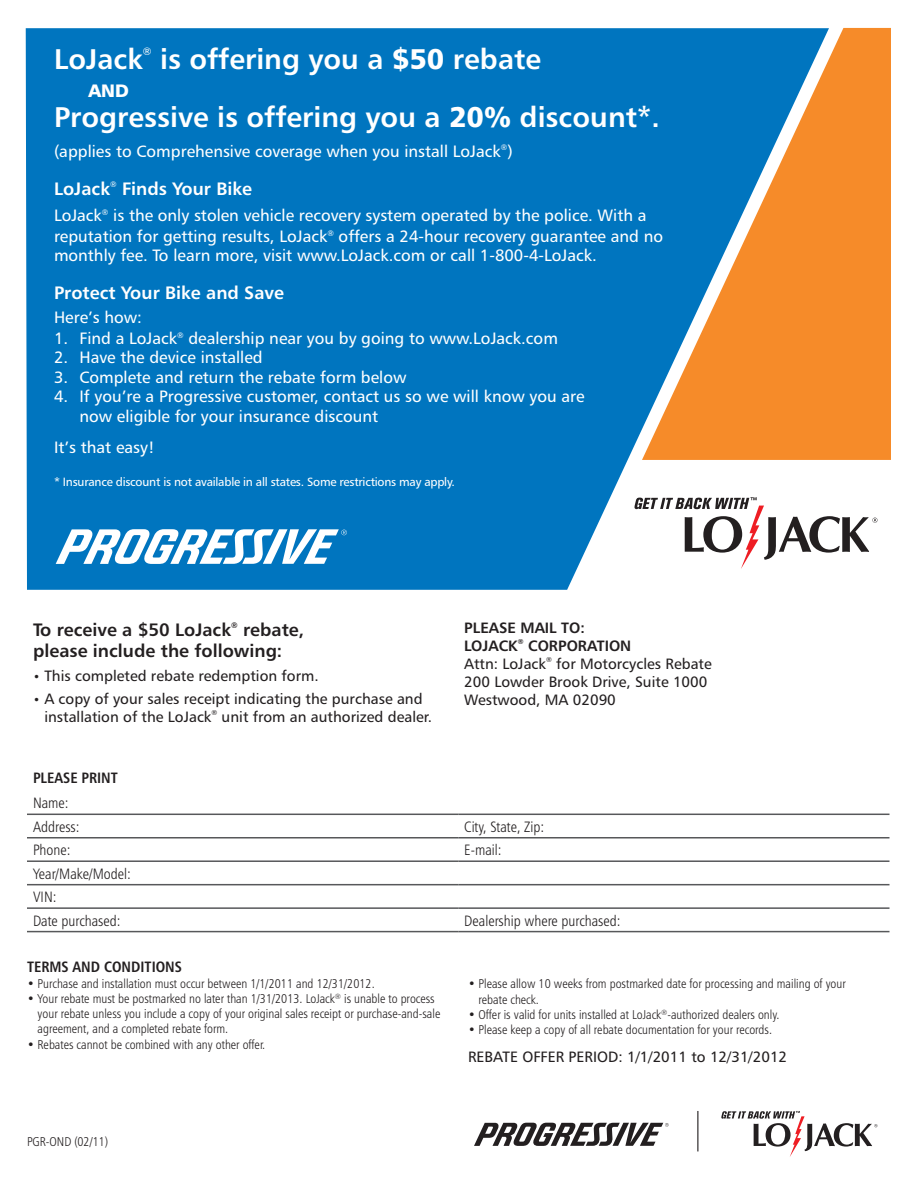
<style>
.page{position:relative;width:918px;height:1188px;background:#fff}
.page>*{position:absolute;margin:0;border:0;box-sizing:border-box;transform-origin:0 0}
.t1{font:28.5px "Humanist 777 BT Bold B";color:#fff}
.t2{font:18px/21.6px "Humanist 777 BT Bold B";color:#231f20}
.t3{font:18px "Humanist 777 BT Bold B";color:#fff}
.t4{font:18px "Humanist 777 BT Black B";color:#fff}
.t5{font:16.5px/21px "Humanist 777 BT Roman B";color:#fff}
.t6{font:15px/18px "Humanist 777 BT Roman B";color:#231f20}
.t7{font:15px "Humanist 777 BT Light Condensed B";color:#231f20}
.t8{font:15px "Humanist 777 BT Bold B";color:#231f20}
.t9{font:15px "Humanist 777 BT Bold Condensed B";color:#231f20}
.t10{font:12.75px/15.3px "Humanist 777 BT Light Condensed B";color:#231f20}
.t11{font:12px "Humanist 777 BT Roman B";letter-spacing:-.02em;color:#fff}
.t12{font:10.5px "Humanist 777 BT Roman B";color:#fff}
.t13{font:7.8px "Humanist 777 BT Roman B";color:#fff}
.t14{font:7.8px "Humanist 777 BT Bold B";color:#231f20}
.t15{font:7.05px "Humanist 777 BT Roman B";color:#231f20}
.t16{font:7.05px "Humanist 777 BT Bold B";color:#231f20}
.s1{font-family:"Humanist 777 BT Black B"}
.s2{font-size:12px}
.s3{font-family:"Humanist 777 BT Roman B"}
</style>
<div class="page">
<div style="left:25px;top:28px;width:617px;height:562px;background:#0075bf"></div>
<svg style="left:642px;top:28px;width:249px;height:432px;background:#a08969"></svg>
<svg style="left:635px;top:497px;width:243px;height:72px"></svg>
<svg style="left:56px;top:529px;width:291px;height:35px"></svg>
<svg style="left:721px;top:1111px;width:156px;height:46px"></svg>
<svg style="left:474px;top:1123px;width:195px;height:23px"></svg>
<hr style="left:697px;top:1111px;width:1px;height:40px;background:#231f20">
<hr style="left:27px;top:814px;width:431px;height:1px;background:#57585a">
<hr style="left:458px;top:814px;width:432px;height:1px;background:#57585a">
<hr style="left:27px;top:837px;width:431px;height:2px;background:#57585a">
<hr style="left:458px;top:837px;width:432px;height:2px;background:#57585a">
<hr style="left:27px;top:860px;width:431px;height:2px;background:#57585a">
<hr style="left:458px;top:860px;width:432px;height:2px;background:#57585a">
<hr style="left:27px;top:884px;width:431px;height:1px;background:#57585a">
<hr style="left:458px;top:884px;width:432px;height:1px;background:#57585a">
<hr style="left:27px;top:907px;width:431px;height:2px;background:#57585a">
<hr style="left:458px;top:907px;width:432px;height:2px;background:#57585a">
<hr style="left:27px;top:931px;width:431px;height:1px;background:#57585a">
<hr style="left:458px;top:931px;width:432px;height:1px;background:#57585a">
<p class="t1" style="left:54px;top:41px;width:90px">LoJack</p>
<p class="t12" style="left:143px;top:45px;width:10px">®</p>
<p class="t1" style="left:160px;top:41px;width:383px">is offering you a <span class="s1">$50</span> rebate</p>
<p class="t4" style="left:89px;top:79px;width:42px">AND</p>
<p class="t1" style="left:54px;top:99px;width:607px">Progressive is offering you a <span class="s1">20%</span> discount*.</p>
<p class="t5" style="left:54px;top:141px;width:460px">(applies to Comprehensive coverage when you install LoJack )</p>
<p class="t13" style="left:501px;top:142px;width:8px">®</p>
<p class="t3" style="left:54px;top:177px;width:58px">LoJack</p>
<p class="t13" style="left:110px;top:180px;width:8px">®</p>
<p class="t3" style="left:122px;top:177px;width:132px">Finds Your Bike</p>
<p class="t5" style="left:54px;top:204px;width:611px">LoJack<sup>®</sup> is the only stolen vehicle recovery system operated by the police. With a reputation for getting results, LoJack<sup>®</sup> offers a 24-hour recovery guarantee and no</p>
<p class="t5" style="left:54px;top:245px;width:544px">monthly fee. To learn more, visit www.LoJack.com or call 1-800-4-LoJack.</p>
<p class="t3" style="left:54px;top:281px;width:231px">Protect Your Bike and Save</p>
<p class="t5" style="left:54px;top:306px;width:90px">Here’s how:</p>
<p class="t5" style="left:54px;top:327px;width:505px">1. Find a LoJack<sup>®</sup> dealership near you by going to www.LoJack.com</p>
<p class="t5" style="left:54px;top:347px;width:210px">2. Have the device installed</p>
<p class="t5" style="left:54px;top:366px;width:354px">3. Complete and return the rebate form below</p>
<p class="t5" style="left:80px;top:387px;width:507px;line-height:19.5px;text-indent:-26px">4. If you’re a Progressive customer, contact us so we will know you are now eligible for your insurance discount</p>
<p class="t5" style="left:54px;top:436px;width:102px">It’s that easy!</p>
<p class="t11" style="left:54px;top:475px;width:403px">* Insurance discount is not available in all states. Some restrictions may apply.</p>
<p class="t2" style="left:33px;top:618px;width:200px">To receive a $50 LoJack</p>
<p class="t14" style="left:231px;top:620px;width:8px">®</p>
<p class="t2" style="left:33px;top:618px;width:273px;text-indent:210px">rebate, please include the following:</p>
<p class="t6" style="left:33px;top:666px;width:287px"><span class="s2">•</span> This completed rebate redemption form.</p>
<p class="t6" style="left:44px;top:689px;width:380px;text-indent:-11px"><span class="s2">•</span> A copy of your sales receipt indicating the purchase and installation of the LoJack</p>
<p class="t15" style="left:212px;top:708px;width:7px">®</p>
<p class="t6" style="left:222px;top:707px;width:212px">unit from an authorized dealer.</p>
<p class="t8" style="left:464px;top:618px;width:122px">PLEASE MAIL TO:</p>
<p class="t8" style="left:464px;top:636px;width:55px">LOJACK</p>
<p class="t16" style="left:518px;top:637px;width:7px">®</p>
<p class="t8" style="left:528px;top:636px;width:105px">CORPORATION</p>
<p class="t6" style="left:464px;top:655px;width:83px">Attn: LoJack</p>
<p class="t15" style="left:546px;top:655px;width:7px">®</p>
<p class="t6" style="left:556px;top:655px;width:157px">for Motorcycles Rebate</p>
<p class="t6" style="left:464px;top:673px;width:245px">200 Lowder Brook Drive, Suite 1000</p>
<p class="t6" style="left:464px;top:691px;width:153px">Westwood, MA 02090</p>
<p class="t9" style="left:33px;top:769px;width:23px">PLEASE</p>
<p class="t9" style="left:82px;top:769px;width:38px">PRINT</p>
<p class="t7" style="left:33px;top:794px;width:37px">Name:</p>
<p class="t7" style="left:33px;top:817px;width:48px">Address:</p>
<p class="t7" style="left:464px;top:817px;width:81px">City, State, Zip:</p>
<p class="t7" style="left:33px;top:841px;width:39px">Phone:</p>
<p class="t7" style="left:464px;top:841px;width:39px">E-mail:</p>
<p class="t7" style="left:33px;top:864px;width:99px">Year/Make/Model:</p>
<p class="t7" style="left:33px;top:888px;width:25px">VIN:</p>
<p class="t7" style="left:33px;top:911px;width:89px">Date purchased:</p>
<p class="t7" style="left:464px;top:911px;width:158px">Dealership where purchased:</p>
<p class="t9" style="left:27px;top:958px;width:157px">TERMS AND CONDITIONS</p>
<p class="t10" style="left:27px;top:975px;width:349px"><span class="s3">•</span> Purchase and installation must occur between 1/1/2011 and 12/31/2012.</p>
<p class="t10" style="left:38px;top:991px;width:404px;text-indent:-11px"><span class="s3">•</span> Your rebate must be postmarked no later than 1/31/2013. LoJack<sup>®</sup> is unable to process your rebate unless you include a copy of your original sales receipt or purchase-and-sale agreement, and a completed rebate form.</p>
<p class="t10" style="left:27px;top:1036px;width:240px"><span class="s3">•</span> Rebates cannot be combined with any other offer.</p>
<p class="t10" style="left:27px;top:1134px;width:83px">PGR-OND (02/11)</p>
<p class="t10" style="left:479px;top:976px;width:369px;text-indent:-11px"><span class="s3">•</span> Please allow 10 weeks from postmarked date for processing and mailing of your rebate check.</p>
<p class="t10" style="left:468px;top:1007px;width:313px"><span class="s3">•</span> Offer is valid for units installed at LoJack<sup>®</sup>-authorized dealers only.</p>
<p class="t10" style="left:468px;top:1022px;width:306px"><span class="s3">•</span> Please keep a copy of all rebate documentation for your records.</p>
<p class="t6" style="left:468px;top:1048px;width:321px">REBATE OFFER PERIOD: 1/1/2011 to 12/31/2012</p>
</div>
